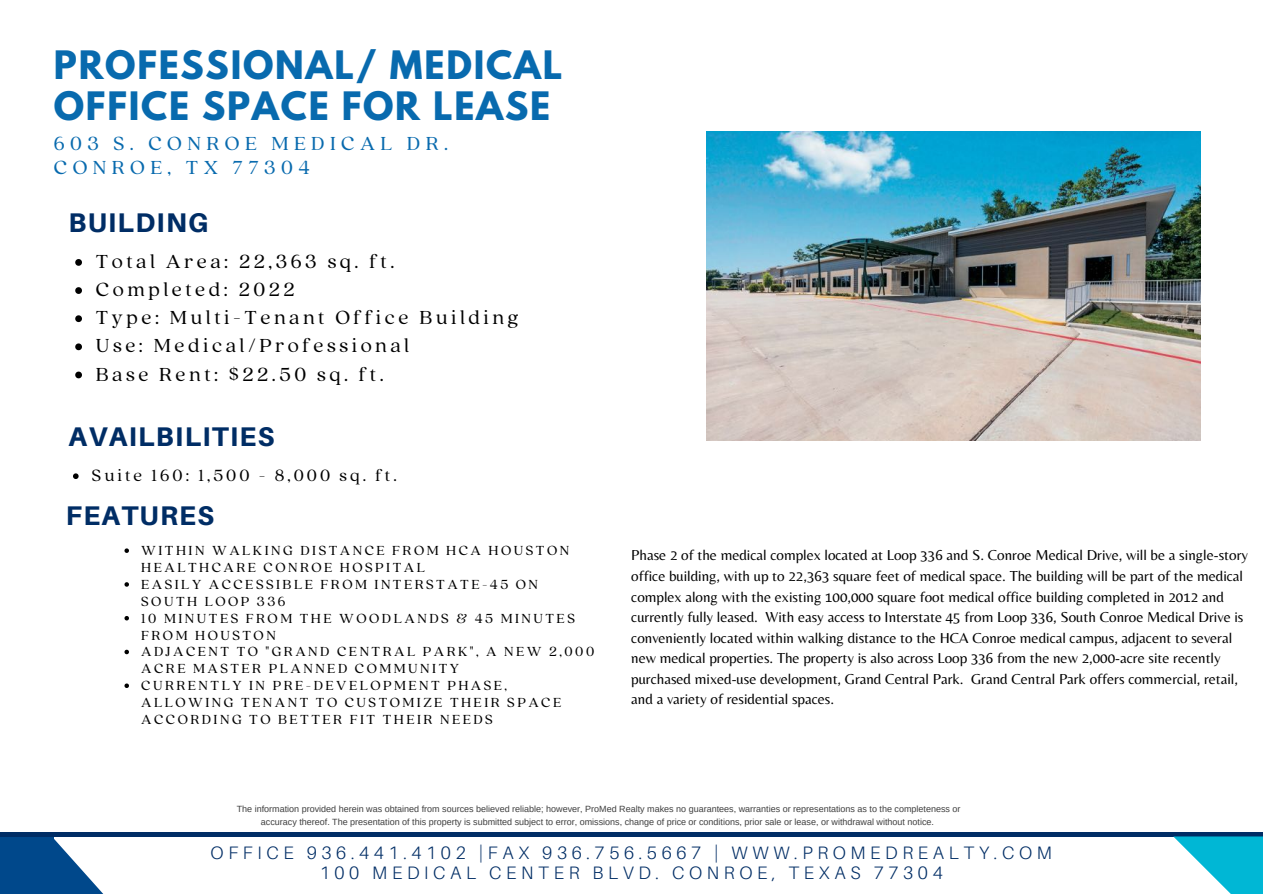
<style>
.page{position:relative;width:1263px;height:894px;background:#fff}
.page>*{position:absolute;margin:0;border:0;box-sizing:border-box;transform-origin:0 0}
.t1{font:700 34.65px/40.5px "League Spartan";letter-spacing:.05em;color:#086aae}
.t2{font:800 27px "Aileron";letter-spacing:.045em;color:#002d65}
.t3{font:21px/28px "Quincy CF";letter-spacing:.17em;color:#000}
.t4{font:21px/23.5px "Quincy CF";letter-spacing:.26em;color:#086aae}
.t5{font:300 18px/20.4px "Aileron";letter-spacing:.26em;color:#002d65;text-align:center}
.t6{font:18px "Quincy CF";letter-spacing:.17em;color:#000}
.t7{font:15px/20.5px "Belleza";color:#000}
.t8{font:14.55px/16.8px "Quincy CF";letter-spacing:.17em;color:#000}
.t9{font:9px/12.3px "Arimo";color:#3f3f3f;text-align:center}
</style>
<div class="page">
<div style="left:0;top:831px;width:1263px;height:57px;background:#002d65"></div>
<div style="left:0;top:836px;width:1263px;height:57px;background:#fff"></div>
<svg style="left:1173px;top:836px;width:90px;height:57px;fill:#00b7d5"></svg>
<svg style="left:54px;top:836px;width:68px;height:57px"></svg>
<div style="left:0;top:836px;width:54px;height:57px;background:#00488b"></div>
<img style="left:706px;top:132px;width:494px;height:308px">
<svg style="left:75px;top:259px;width:7px;height:7px"></svg>
<svg style="left:75px;top:287px;width:7px;height:7px"></svg>
<svg style="left:75px;top:315px;width:7px;height:7px"></svg>
<svg style="left:75px;top:343px;width:7px;height:7px"></svg>
<svg style="left:75px;top:371px;width:7px;height:7px"></svg>
<svg style="left:73px;top:473px;width:6px;height:6px"></svg>
<svg style="left:124px;top:548px;width:5px;height:4px"></svg>
<svg style="left:124px;top:582px;width:5px;height:4px"></svg>
<svg style="left:124px;top:616px;width:5px;height:4px"></svg>
<svg style="left:124px;top:649px;width:5px;height:5px"></svg>
<svg style="left:124px;top:683px;width:5px;height:4px"></svg>
<h1 class="t1" style="left:54px;top:50px;width:510px">PROFESSIONAL/ MEDICAL<br>OFFICE SPACE FOR LEASE</h1>
<h3 class="t4" style="left:54px;top:130px;width:396px">603 S. CONROE MEDICAL DR.<br>CONROE, TX 77304</h3>
<h2 class="t2" style="left:68px;top:206px;width:141px">BUILDING</h2>
<h3 class="t3" style="left:96px;top:246px;width:424px">Total Area: 22,363 sq. ft.<br>Completed: 2022<br>Type: Multi-Tenant Office Building<br>Use: Medical/Professional<br>Base Rent: $22.50 sq. ft.</h3>
<h2 class="t2" style="left:68px;top:420px;width:207px">AVAILBILITIES</h2>
<p class="t6" style="left:92px;top:463px;width:306px">Suite 160: 1,500 - 8,000 sq. ft.</p>
<h2 class="t2" style="left:66px;top:498px;width:150px">FEATURES</h2>
<p class="t8" style="left:141px;top:541px;width:454px">WITHIN WALKING DISTANCE FROM HCA HOUSTON HEALTHCARE CONROE HOSPITAL<br>EASILY ACCESSIBLE FROM INTERSTATE-45 ON SOUTH LOOP 336<br>10 MINUTES FROM THE WOODLANDS &amp; 45 MINUTES FROM HOUSTON<br>ADJACENT TO "GRAND CENTRAL PARK", A NEW 2,000<br>ACRE MASTER PLANNED COMMUNITY<br>CURRENTLY IN PRE-DEVELOPMENT PHASE, ALLOWING TENANT TO CUSTOMIZE THEIR SPACE ACCORDING TO BETTER FIT THEIR NEEDS</p>
<p class="t7" style="left:631px;top:544px;width:618px">Phase 2 of the medical complex located at Loop 336 and S. Conroe Medical Drive, will be a single-story office building, with up to 22,363 square feet of medical space. The building will be part of the medical complex along with the existing 100,000 square foot medical office building completed in 2012 and currently fully leased. With easy access to Interstate 45 from Loop 336, South Conroe Medical Drive is conveniently located within walking distance to the HCA Conroe medical campus, adjacent to several new medical properties. The property is also across Loop 336 from the new 2,000-acre site recently purchased mixed-use development, Grand Central Park. Grand Central Park offers commercial, retail, and a variety of residential spaces.</p>
<p class="t9" style="left:237px;top:802px;width:725px">The information provided herein was obtained from sources believed reliable; however, ProMed Realty makes no guarantees, warranties or representations as to the completeness or accuracy thereof. The presentation of this property is submitted subject to error, omissions, change of price or conditions, prior sale or lease, or withdrawal without notice.</p>
<p class="t5" style="left:211px;top:841px;width:843px">OFFICE 936.441.4102 |FAX 936.756.5667 | WWW.PROMEDREALTY.COM<br>100 MEDICAL CENTER BLVD. CONROE, TEXAS 77304</p>
</div>
